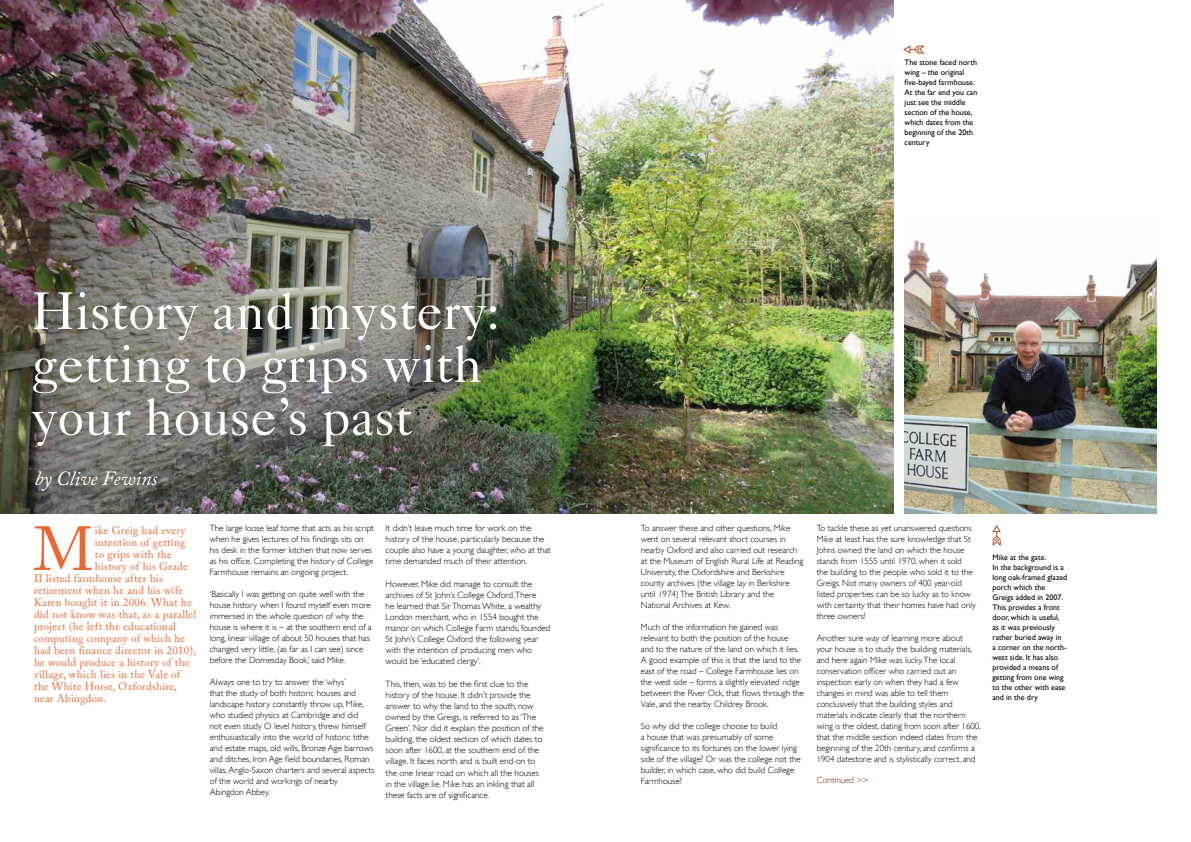
<style>
.page{position:relative;width:1191px;height:842px;background:#fff}
.page>*{position:absolute;margin:0;border:0;box-sizing:border-box;transform-origin:0 0}
.t1{font:61.6px "Adobe Caslon Pro";color:#ec6833}
.t2{font:52.9px/52.9px "Caslon Five Forty";color:#fff}
.t3{font:italic 20px "Adobe Caslon Pro";color:#fff}
.t4{font:11px "Adobe Caslon Pro";letter-spacing:.025em;color:#ec6833}
.t5{font:300 9.1px/11.1px "Gill Sans";color:#000}
.t6{font:300 9px/11px "Gill Sans";color:#000}
.t7{font:300 9px "Gill Sans";color:#6d2d12}
.t8{font:8px/10px "Gill Sans";color:#000}
</style>
<div class="page">
<img style="left:0;top:0;width:893px;height:513px">
<svg style="left:903px;top:45px;width:21px;height:9px"></svg>
<img style="left:904px;top:240px;width:253px;height:273px">
<svg style="left:992px;top:525px;width:9px;height:21px"></svg>
<h2 class="t2" style="left:31px;top:283px;width:470px">History and mystery: getting to grips with your house’s past</h2>
<h3 class="t3" style="left:35px;top:467px;width:124px">by Clive Fewins</h3>
<h1 class="t1" style="left:34px;top:513px;width:61px">M</h1>
<p class="t4" style="left:95px;top:524px;width:92px">ike Greig had every</p>
<p class="t4" style="left:95px;top:536px;width:92px">intention of getting</p>
<p class="t4" style="left:95px;top:548px;width:78px">to grips with the</p>
<p class="t4" style="left:95px;top:560px;width:94px">history of his Grade</p>
<p class="t4" style="left:34px;top:572px;width:130px">II listed farmhouse after his</p>
<p class="t4" style="left:34px;top:584px;width:151px">retirement when he and his wife</p>
<p class="t4" style="left:34px;top:596px;width:159px">Karen bought it in 2006. What he</p>
<p class="t4" style="left:34px;top:608px;width:164px">did not know was that, as a parallel</p>
<p class="t4" style="left:34px;top:620px;width:144px">project (he left the educational</p>
<p class="t4" style="left:34px;top:632px;width:153px">computing company of which he</p>
<p class="t4" style="left:34px;top:644px;width:164px">had been finance director in 2010),</p>
<p class="t4" style="left:34px;top:656px;width:157px">he would produce a history of the</p>
<p class="t4" style="left:34px;top:668px;width:148px">village, which lies in the Vale of</p>
<p class="t4" style="left:34px;top:680px;width:144px">the White Horse, Oxfordshire,</p>
<p class="t4" style="left:34px;top:692px;width:74px">near Abingdon.</p>
<p class="t6" style="left:210px;top:522px;width:166px">The large loose leaf tome that acts as his script when he gives lectures of his findings sits on his desk in the former kitchen that now serves as his office. Completing the history of College Farmhouse remains an ongoing project.</p>
<p class="t6" style="left:210px;top:588px;width:163px">‘Basically I was getting on quite well with the house history when I found myself even more immersed in the whole question of why the house is where it is – at the southern end of a long, linear village of about 50 houses that has changed very little, (as far as I can see) since before the Domesday Book,’ said Mike.</p>
<p class="t6" style="left:210px;top:676px;width:166px">Always one to try to answer the ‘whys’<br>that the study of both historic houses and landscape history constantly throw up, Mike, who studied physics at Cambridge and did<br>not even study O level history, threw himself enthusiastically into the world of historic tithe and estate maps, old wills, Bronze Age barrows and ditches, Iron Age field boundaries, Roman villas, Anglo-Saxon charters and several aspects of the world and workings of nearby<br>Abingdon Abbey.</p>
<p class="t5" style="left:386px;top:522px;width:167px">It didn’t leave much time for work on the history of the house, particularly because the couple also have a young daughter, who at that time demanded much of their attention.</p>
<p class="t5" style="left:386px;top:578px;width:166px">However, Mike did manage to consult the archives of St John’s College Oxford.There<br>he learned that Sir Thomas White, a wealthy London merchant, who in 1554 bought the manor on which College Farm stands, founded St John’s College Oxford the following year with the intention of producing men who would be ‘educated clergy’.</p>
<p class="t5" style="left:386px;top:678px;width:159px">This, then, was to be the first clue to the history of the house. It didn’t provide the answer to why the land to the south, now owned by the Greigs, is referred to as ‘The Green’. Nor did it explain the position of the building, the oldest section of which dates to soon after 1600, at the southern end of the village. It faces north and is built end-on to the one linear road on which all the houses in the village lie. Mike has an inkling that all these facts are of significance.</p>
<p class="t8" style="left:904px;top:58px;width:74px">The stone faced north wing – the original five-bayed farmhouse.<br>At the far end you can just see the middle section of the house, which dates from the beginning of the 20th century</p>
<p class="t6" style="left:641px;top:522px;width:164px">To answer these and other questions, Mike went on several relevant short courses in nearby Oxford and also carried out research at the Museum of English Rural Life at Reading University, the Oxfordshire and Berkshire county archives (the village lay in Berkshire until 1974) The British Library and the National Archives at Kew.</p>
<p class="t6" style="left:641px;top:621px;width:165px">Much of the information he gained was relevant to both the position of the house<br>and to the nature of the land on which it lies.<br>A good example of this is that the land to the east of the road – College Farmhouse lies on the west side – forms a slightly elevated ridge between the River Ock, that flows through the Vale, and the nearby Childrey Brook.</p>
<p class="t6" style="left:641px;top:720px;width:161px">So why did the college choose to build<br>a house that was presumably of some significance to its fortunes on the lower lying side of the village? Or was the college not the builder, in which case, who did build College Farmhouse?</p>
<p class="t6" style="left:816px;top:522px;width:161px">To tackle these as yet unanswered questions Mike at least has the sure knowledge that St Johns owned the land on which the house stands from 1555 until 1970, when it sold<br>the building to the people who sold it to the Greigs. Not many owners of 400 year-old listed properties can be so lucky as to know with certainty that their homes have had only three owners!</p>
<p class="t6" style="left:816px;top:632px;width:166px">Another sure way of learning more about<br>your house is to study the building materials, and here again Mike was lucky.The local conservation officer who carried out an inspection early on when they had a few changes in mind was able to tell them conclusively that the building styles and materials indicate clearly that the northern wing is the oldest, dating from soon after 1600, that the middle section indeed dates from the beginning of the 20th century, and confirms a 1904 datestone and is stylistically correct, and</p>
<p class="t7" style="left:816px;top:775px;width:53px">Continued &gt;&gt;</p>
<p class="t8" style="left:992px;top:552px;width:76px">Mike at the gate.<br>In the background is a long oak-framed glazed porch which the<br>Greigs added in 2007.<br>This provides a front door, which is useful, as it was previously rather buried away in<br>a corner on the north&shy;west side. It has also provided a means of getting from one wing to the other with ease and in the dry</p>
</div>
